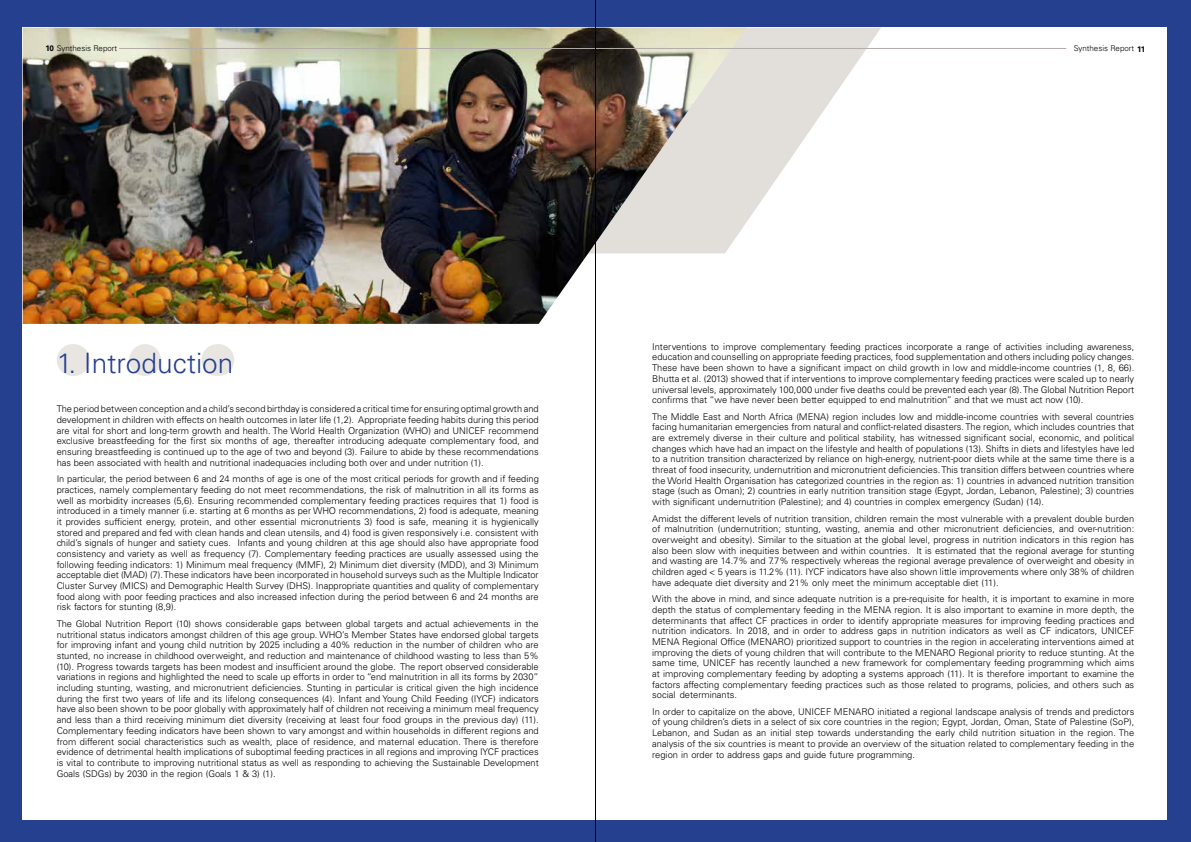
<style>
.page{position:relative;width:1191px;height:842px;background:#25408f}
.page>*{position:absolute;margin:0;border:0;box-sizing:border-box;transform-origin:0 0}
.t1{font:300 28px "Univers LT Std";color:#25408f}
.t2{font:300 9.3px/10.7px "Univers LT Std";color:#000;text-align:justify}
.t3{font:300 8px "Univers LT Std";color:#000}
.s1{font-weight:700}
</style>
<div class="page">
<div style="left:23px;top:28px;width:1143px;height:792px;background:#fff"></div>
<svg style="left:145px;top:344px;width:16px;height:32px"></svg>
<hr style="left:73px;top:344px;width:1px;height:32px;background:#e9e6e2">
<hr style="left:217px;top:344px;width:1px;height:32px;background:#e9e6e2">
<svg style="left:746px;top:28px;width:135px;height:195px;fill:#e3e0db"></svg>
<img style="left:23px;top:28px;width:723px;height:296px">
<hr style="left:119px;top:48px;width:947px;height:1px;background:#b4aca9">
<hr style="left:595px;top:0;width:1px;height:842px;background:#000">
<p class="t3" style="left:45px;top:43px;width:73px"><span class="s1">10</span> Synthesis Report</p>
<p class="t3" style="left:1073px;top:43px;width:73px">Synthesis Report <span class="s1">11</span></p>
<h1 class="t1" style="left:57px;top:346px;width:178px">1. Introduction</h1>
<p class="t2" style="left:57px;top:404px;width:483px">The period between conception and a child’s second birthday is considered a critical time for ensuring optimal growth and development in children with effects on health outcomes in later life (1,2). Appropriate feeding habits during this period are vital for short and long-term growth and health. The World Health Organization (WHO) and UNICEF recommend exclusive breastfeeding for the first six months of age, thereafter introducing adequate complementary food, and ensuring breastfeeding is continued up to the age of two and beyond (3). Failure to abide by these recommendations has been associated with health and nutritional inadequacies including both over and under nutrition (1).</p>
<p class="t2" style="left:57px;top:473px;width:483px">In particular, the period between 6 and 24 months of age is one of the most critical periods for growth and if feeding practices, namely complementary feeding do not meet recommendations, the risk of malnutrition in all its forms as well as morbidity increases (5,6). Ensuring recommended complementary feeding practices requires that 1) food is introduced in a timely manner (i.e. starting at 6 months as per WHO recommendations, 2) food is adequate, meaning it provides sufficient energy, protein, and other essential micronutrients 3) food is safe, meaning it is hygienically stored and prepared and fed with clean hands and clean utensils, and 4) food is given responsively i.e. consistent with child’s signals of hunger and satiety cues. Infants and young children at this age should also have appropriate food consistency and variety as well as frequency (7). Complementary feeding practices are usually assessed using the following feeding indicators: 1) Minimum meal frequency (MMF), 2) Minimum diet diversity (MDD), and 3) Minimum acceptable diet (MAD) (7). These indicators have been incorporated in household surveys such as the Multiple Indicator Cluster Survey (MICS) and Demographic Health Survey (DHS). Inappropriate quantities and quality of complementary food along with poor feeding practices and also increased infection during the period between 6 and 24 months are risk factors for stunting (8,9).</p>
<p class="t2" style="left:57px;top:618px;width:483px">The Global Nutrition Report (10) shows considerable gaps between global targets and actual achievements in the nutritional status indicators amongst children of this age group. WHO’s Member States have endorsed global targets for improving infant and young child nutrition by 2025 including a 40% reduction in the number of children who are stunted, no increase in childhood overweight, and reduction and maintenance of childhood wasting to less than 5% (10). Progress towards targets has been modest and insufficient around the globe. The report observed considerable variations in regions and highlighted the need to scale up efforts in order to “end malnutrition in all its forms by 2030” including stunting, wasting, and micronutrient deficiencies. Stunting in particular is critical given the high incidence during the first two years of life and its lifelong consequences (4). Infant and Young Child Feeding (IYCF) indicators have also been shown to be poor globally with approximately half of children not receiving a minimum meal frequency and less than a third receiving minimum diet diversity (receiving at least four food groups in the previous day) (11).<br>Complementary feeding indicators have been shown to vary amongst and within households in different regions and from different social characteristics such as wealth, place of residence, and maternal education. There is therefore evidence of detrimental health implications of suboptimal feeding practices in all regions and improving IYCF practices is vital to contribute to improving nutritional status as well as responding to achieving the Sustainable Development Goals (SDGs) by 2030 in the region (Goals 1 &amp; 3) (1).</p>
<p class="t2" style="left:652px;top:341px;width:483px">Interventions to improve complementary feeding practices incorporate a range of activities including awareness, education and counselling on appropriate feeding practices, food supplementation and others including policy changes.<br>These have been shown to have a significant impact on child growth in low and middle-income countries (1, 8, 66).<br>Bhutta et al. (2013) showed that if interventions to improve complementary feeding practices were scaled up to nearly universal levels, approximately 100,000 under five deaths could be prevented each year (8). The Global Nutrition Report confirms that “we have never been better equipped to end malnutrition” and that we must act now (10).</p>
<p class="t2" style="left:652px;top:411px;width:483px">The Middle East and North Africa (MENA) region includes low and middle-income countries with several countries facing humanitarian emergencies from natural and conflict-related disasters. The region, which includes countries that are extremely diverse in their culture and political stability, has witnessed significant social, economic, and political changes which have had an impact on the lifestyle and health of populations (13). Shifts in diets and lifestyles have led to a nutrition transition characterized by reliance on high-energy, nutrient-poor diets while at the same time there is a threat of food insecurity, undernutrition and micronutrient deficiencies. This transition differs between countries where the World Health Organisation has categorized countries in the region as: 1) countries in advanced nutrition transition stage (such as Oman); 2) countries in early nutrition transition stage (Egypt, Jordan, Lebanon, Palestine); 3) countries with significant undernutrition (Palestine); and 4) countries in complex emergency (Sudan) (14).</p>
<p class="t2" style="left:652px;top:513px;width:483px">Amidst the different levels of nutrition transition, children remain the most vulnerable with a prevalent double burden of malnutrition (undernutrition; stunting, wasting, anemia and other micronutrient deficiencies, and over-nutrition: overweight and obesity). Similar to the situation at the global level, progress in nutrition indicators in this region has also been slow with inequities between and within countries. It is estimated that the regional average for stunting and wasting are 14.7% and 7.7% respectively whereas the regional average prevalence of overweight and obesity in children aged &lt; 5 years is 11.2% (11). IYCF indicators have also shown little improvements where only 38% of children have adequate diet diversity and 21% only meet the minimum acceptable diet (11).</p>
<p class="t2" style="left:652px;top:593px;width:483px">With the above in mind, and since adequate nutrition is a pre-requisite for health, it is important to examine in more depth the status of complementary feeding in the MENA region. It is also important to examine in more depth, the determinants that affect CF practices in order to identify appropriate measures for improving feeding practices and nutrition indicators. In 2018, and in order to address gaps in nutrition indicators as well as CF indicators, UNICEF MENA Regional Office (MENARO) prioritized support to countries in the region in accelerating interventions aimed at improving the diets of young children that will contribute to the MENARO Regional priority to reduce stunting. At the same time, UNICEF has recently launched a new framework for complementary feeding programming which aims at improving complementary feeding by adopting a systems approach (11). It is therefore important to examine the factors affecting complementary feeding practices such as those related to programs, policies, and others such as social determinants.</p>
<p class="t2" style="left:652px;top:706px;width:483px">In order to capitalize on the above, UNICEF MENARO initiated a regional landscape analysis of trends and predictors of young children’s diets in a select of six core countries in the region; Egypt, Jordan, Oman, State of Palestine (SoP), Lebanon, and Sudan as an initial step towards understanding the early child nutrition situation in the region. The analysis of the six countries is meant to provide an overview of the situation related to complementary feeding in the region in order to address gaps and guide future programming.</p>
</div>
